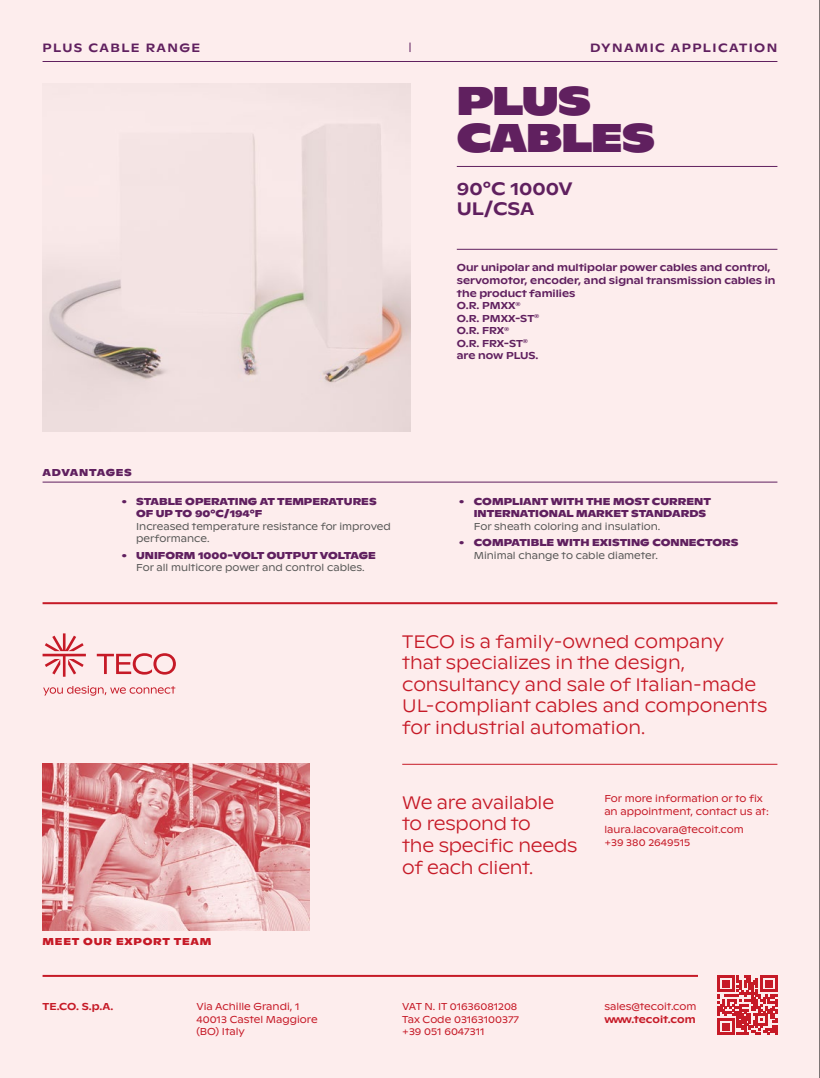
<style>
.page{position:relative;width:820px;height:1078px;background:#fff}
.page>*{position:absolute;margin:0;border:0;box-sizing:border-box;transform-origin:0 0}
.t1{font:900 40px/37px "ABC Ginto Nord";letter-spacing:-.025em;color:#60205f}
.t2{font:300 18px/21.6px "ABC Ginto Nord";color:#c61a27}
.t3{font:500 18px/20px "ABC Ginto Nord";color:#60205f}
.t4{font:500 12px "ABC Ginto Nord";letter-spacing:.12em;color:#60205f}
.t5{font:10px/12.5px "ABC Ginto Nord";color:#c61a27}
.t6{font:700 10px/12.5px "ABC Ginto Nord";color:#60205f}
.t7{font:500 10px/12.5px "ABC Ginto Nord";color:#60205f}
.t8{font:10px/12.5px "ABC Ginto Nord";color:#575756}
.t9{font:500 10px "ABC Ginto Nord";color:#c61a27}
.t10{font:700 10px "ABC Ginto Nord";letter-spacing:.075em;color:#c61a27}
.t11{font:700 10px "ABC Ginto Nord";letter-spacing:.075em;color:#60205f}
.s1{font-weight:900}
.s2{font-weight:900;color:#60205f}
.s3{font-weight:700;color:#60205f}
.s4{font-weight:400;color:#575756}
</style>
<div class="page">
<div style="left:0;top:0;width:819px;height:1077px;background:#fdeded"></div>
<img style="left:43px;top:763px;width:266px;height:167px">
<hr style="left:43px;top:602px;width:734px;height:2px;background:#c61a27">
<hr style="left:456px;top:166px;width:321px;height:1px;background:#60205f">
<hr style="left:456px;top:249px;width:321px;height:1px;background:#60205f">
<hr style="left:43px;top:61px;width:734px;height:1px;background:#60205f">
<img style="left:43px;top:83px;width:367px;height:348px">
<hr style="left:43px;top:481px;width:734px;height:1px;background:#60205f">
<svg style="left:43px;top:633px;width:43px;height:43px"></svg>
<svg style="left:97px;top:653px;width:79px;height:21px"></svg>
<svg style="left:43px;top:685px;width:132px;height:10px"></svg>
<hr style="left:43px;top:974px;width:654px;height:2px;background:#c61a27">
<svg style="left:717px;top:975px;width:60px;height:59px"></svg>
<hr style="left:402px;top:763px;width:375px;height:1px;background:#c61a27">
<hr style="left:819px;top:0;width:1px;height:1077px;background:#000">
<p class="t4" style="left:43px;top:40px;width:159px">PLUS CABLE RANGE</p>
<p class="t4" style="left:589px;top:40px;width:189px">DYNAMIC APPLICATION</p>
<h1 class="t1" style="left:456px;top:82px;width:199px">PLUS<br>CABLES</h1>
<h2 class="t3" style="left:456px;top:178px;width:117px">90°C 1000V<br>UL/CSA</h2>
<p class="t7" style="left:456px;top:261px;width:320px">Our unipolar and multipolar power cables and control, servomotor, encoder, and signal transmission cables in the product families<br>O.R. PMXX<sup>®<br></sup>O.R. PMXX-ST<sup>®<br></sup>O.R. FRX<sup>®<br></sup>O.R. FRX-ST<sup>®<br></sup>are now PLUS.</p>
<p class="t11" style="left:43px;top:466px;width:91px">ADVANTAGES</p>
<p class="t6" style="left:136px;top:494px;width:242px;text-indent:-14px"><span class="s1">·</span> STABLE OPERATING AT TEMPERATURES<br>OF UP TO 90°C/194°F</p>
<p class="t8" style="left:136px;top:519px;width:256px">Increased temperature resistance for improved performance.</p>
<p class="t8" style="left:122px;top:549px;width:255px;text-align:center"><span class="s2">·</span> <span class="s3">UNIFORM 1000-VOLT OUTPUT VOLTAGE<br></span>For all multicore power and control cables.</p>
<p class="t6" style="left:473px;top:494px;width:238px;text-indent:-14px"><span class="s1">·</span> COMPLIANT WITH THE MOST CURRENT<br>INTERNATIONAL MARKET STANDARDS</p>
<p class="t6" style="left:459px;top:517px;width:280px;line-height:16.8px;text-indent:14px"><span class="s4">For sheath coloring and insulation.<br></span><span class="s1">·</span> COMPATIBLE WITH EXISTING CONNECTORS</p>
<p class="t8" style="left:473px;top:549px;width:185px">Minimal change to cable diameter.</p>
<h2 class="t2" style="left:402px;top:630px;width:366px">TECO is a family-owned company that specializes in the design, consultancy and sale of Italian-made UL-compliant cables and components for industrial automation.</h2>
<h2 class="t2" style="left:402px;top:791px;width:177px">We are available to respond to<br>the specific needs of each client.</h2>
<p class="t5" style="left:604px;top:792px;width:166px">For more information or to fix an appointment, contact us at:</p>
<p class="t5" style="left:604px;top:823px;width:141px">laura.lacovara@tecoit.com +39 380 2649515</p>
<p class="t10" style="left:43px;top:935px;width:170px">MEET OUR EXPORT TEAM</p>
<p class="t5" style="left:196px;top:1000px;width:123px">Via Achille Grandi, 1<br>40013 Castel Maggiore (BO) Italy</p>
<p class="t9" style="left:43px;top:1000px;width:72px">TE.CO. S.p.A.</p>
<p class="t5" style="left:402px;top:1000px;width:118px">VAT N. IT 01636081208<br>Tax Code 03163100377 +39 051 6047311</p>
<p class="t5" style="left:604px;top:1000px;width:94px">sales@tecoit.com</p>
<p class="t9" style="left:604px;top:1012px;width:93px">www.tecoit.com</p>
</div>
